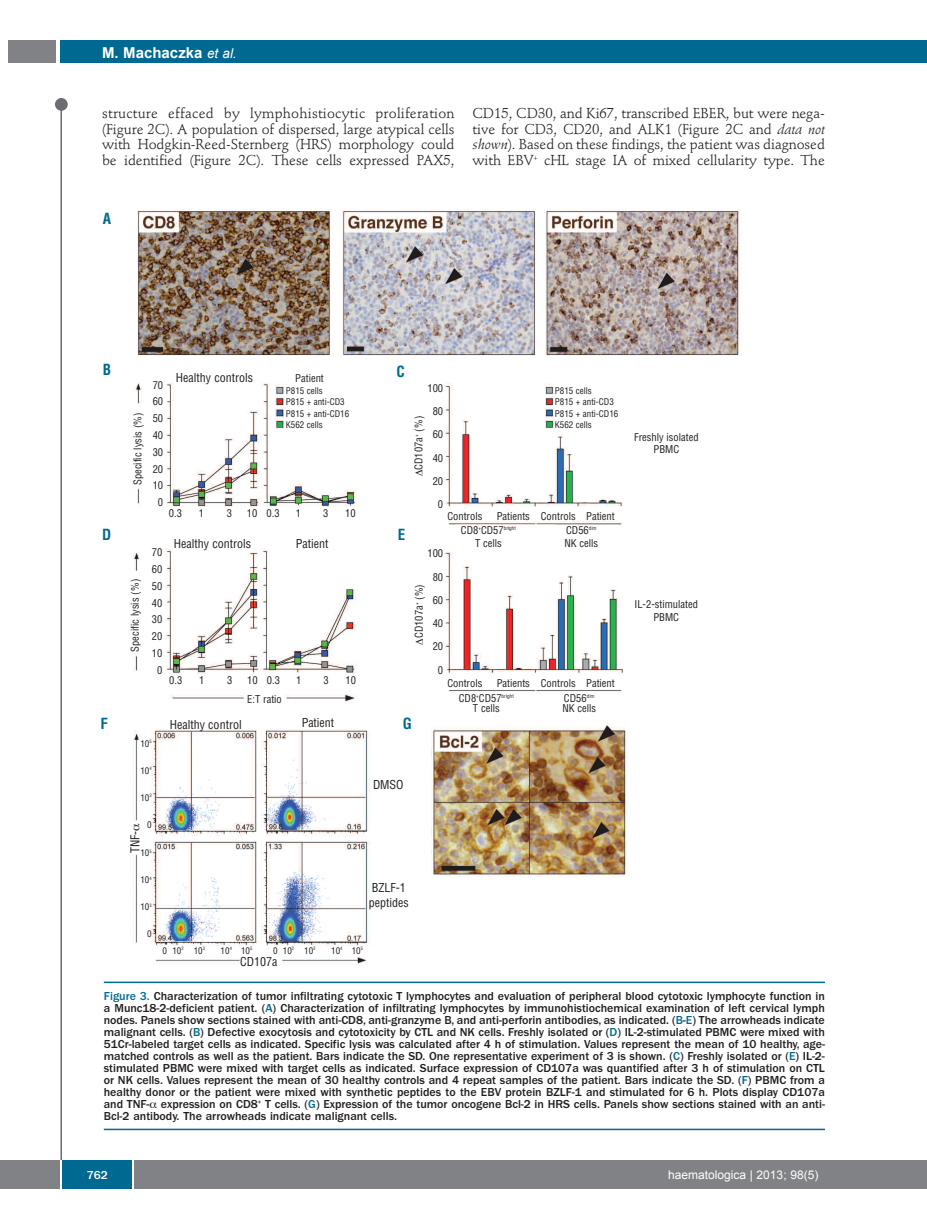
<style>
.page{position:relative;width:927px;height:1225px;background:#fff}
.page>*{position:absolute;margin:0;border:0;box-sizing:border-box;transform-origin:0 0}
.t1{font:700 15px "Arial";color:#fff}
.t2{font:700 condensed 15px "Helvetica";color:#006991}
.t3{font:14.25px/15.9px "Stempel Schneidler";letter-spacing:-.005em;color:#231f20;text-align:justify}
.t4{font:500 12px/12px "Franklin Gothic";color:#231f20;text-align:justify}
.t5{font:condensed 12px/14.4px "Helvetica";color:#231f20}
.t6{font:12px "Arial";color:#fff}
.t7{font:500 12px "Franklin Gothic";color:#fff}
.t8{font:condensed 10.5px/16.8px "Helvetica";color:#231f20;text-align:center}
.t9{font:condensed 9px/11.2px "Helvetica";color:#231f20}
.s1{font-weight:400;font-style:italic;font-size:13.5px}
.s2{font-style:italic}
.s3{color:#006991}
</style>
<div class="page">
<div style="left:911px;top:40px;width:16px;height:22px;background:#006991"></div>
<div style="left:910px;top:1160px;width:17px;height:28px;background:#808285"></div>
<div style="left:55px;top:98px;width:13px;height:13px;background:#6c6d70;border-radius:50%"></div>
<hr style="left:60px;top:101px;width:2px;height:1061px;background:#6c6d70">
<div style="left:60px;top:40px;width:852px;height:22px;background:#006991"></div>
<div style="left:9px;top:40px;width:47px;height:22px;background:#808285"></div>
<div style="left:0;top:1160px;width:911px;height:28px;background:#808285"></div>
<div style="left:62px;top:1160px;width:71px;height:28px;background:#006991"></div>
<hr style="left:60px;top:1160px;width:2px;height:28px;background:#fff">
<svg style="left:133px;top:1160px;width:1px;height:28px"></svg>
<img style="left:133px;top:210px;width:607px;height:754px">
<hr style="left:104px;top:981px;width:721px;height:2px;background:#006991">
<hr style="left:104px;top:1128px;width:721px;height:2px;background:#006991">
<svg style="left:415px;top:470px;width:7px;height:6px"></svg>
<svg style="left:416px;top:638px;width:7px;height:6px"></svg>
<svg style="left:134px;top:823px;width:6px;height:7px"></svg>
<p class="t1" style="left:102px;top:44px;width:136px">M. Machaczka <span class="s1">et al.</span></p>
<p class="t3" style="left:102px;top:106px;width:354px">structure effaced by lymphohistiocytic proliferation (Figure 2C). A population of dispersed, large atypical cells with Hodgkin-Reed-Sternberg (HRS) morphology could be identified (Figure 2C). These cells expressed PAX5,</p>
<p class="t3" style="left:472px;top:106px;width:354px">CD15, CD30, and Ki67, transcribed EBER, but were nega&shy;tive for CD3, CD20, and ALK1 (Figure 2C and <span class="s2">data not shown</span>). Based on these findings, the patient was diagnosed with EBV<sup>+</sup> cHL stage IA of mixed cellularity type. The</p>
<p class="t2" style="left:103px;top:210px;width:10px">A</p>
<p class="t2" style="left:103px;top:361px;width:10px">B</p>
<p class="t2" style="left:397px;top:363px;width:10px">C</p>
<p class="t5" style="left:176px;top:371px;width:79px">Healthy controls</p>
<p class="t8" style="left:295px;top:370px;width:30px">Patient</p>
<p class="t8" style="left:153px;top:376px;width:12px">70<br>60<br>50<br>40<br>30<br>20<br>10<br>0</p>
<p class="t8" style="left:427px;top:380px;width:17px">100</p>
<p class="t8" style="left:433px;top:403px;width:12px">80</p>
<p class="t8" style="left:433px;top:426px;width:12px">60</p>
<p class="t8" style="left:433px;top:449px;width:12px">40</p>
<p class="t8" style="left:433px;top:473px;width:12px">20</p>
<p class="t8" style="left:438px;top:496px;width:7px">0</p>
<p class="t9" style="left:286px;top:385px;width:65px">P815 cells<br>P815 + anti-CD3<br>P815 + anti-CD16<br>K562 cells</p>
<p class="t9" style="left:555px;top:385px;width:65px">P815 cells<br>P815 + anti-CD3<br>P815 + anti-CD16<br>K562 cells</p>
<p class="t8" style="left:129px;top:485px;width:74px;rotate:-90deg">Specific lysis (%)</p>
<p class="t8" style="left:410px;top:470px;width:55px;rotate:-90deg">CD107a<sup>+</sup> (%)</p>
<p class="t8" style="left:169px;top:505px;width:15px">0.3</p>
<p class="t8" style="left:199px;top:505px;width:7px">1</p>
<p class="t8" style="left:227px;top:505px;width:7px">3</p>
<p class="t8" style="left:247px;top:505px;width:34px">10 0.3</p>
<p class="t8" style="left:296px;top:505px;width:7px">1</p>
<p class="t8" style="left:323px;top:505px;width:7px">3</p>
<p class="t8" style="left:345px;top:505px;width:12px">10</p>
<p class="t8" style="left:447px;top:508px;width:36px">Controls</p>
<p class="t8" style="left:461px;top:509px;width:155px;line-height:14.5px;text-align:left;text-indent:36px">Patients Controls Patient<br>CD8<sup>+</sup>CD57<sup>bright</sup></p>
<p class="t8" style="left:566px;top:522px;width:32px">CD56<sup>dim</sup></p>
<p class="t2" style="left:102px;top:526px;width:11px">D</p>
<p class="t2" style="left:398px;top:526px;width:9px">E</p>
<p class="t8" style="left:475px;top:535px;width:28px">T cells</p>
<p class="t8" style="left:565px;top:535px;width:35px">NK cells</p>
<p class="t5" style="left:174px;top:537px;width:79px">Healthy controls</p>
<p class="t5" style="left:296px;top:537px;width:34px">Patient</p>
<p class="t8" style="left:152px;top:544px;width:12px">70<br>60<br>50<br>40<br>30<br>20<br>10<br>0</p>
<p class="t8" style="left:427px;top:545px;width:17px">100</p>
<p class="t8" style="left:433px;top:568px;width:12px">80</p>
<p class="t8" style="left:433px;top:592px;width:12px">60</p>
<p class="t8" style="left:433px;top:615px;width:12px">40</p>
<p class="t8" style="left:433px;top:638px;width:12px">20</p>
<p class="t8" style="left:438px;top:661px;width:7px">0</p>
<p class="t8" style="left:127px;top:651px;width:74px;rotate:-90deg">Specific lysis (%)</p>
<p class="t8" style="left:411px;top:638px;width:55px;rotate:-90deg">CD107a<sup>+</sup> (%)</p>
<p class="t8" style="left:169px;top:672px;width:15px">0.3</p>
<p class="t8" style="left:199px;top:672px;width:7px">1</p>
<p class="t8" style="left:227px;top:672px;width:7px">3</p>
<p class="t8" style="left:247px;top:672px;width:34px">10 0.3</p>
<p class="t8" style="left:296px;top:672px;width:7px">1</p>
<p class="t8" style="left:323px;top:672px;width:7px">3</p>
<p class="t8" style="left:346px;top:672px;width:12px">10</p>
<p class="t8" style="left:247px;top:691px;width:36px">E:T ratio</p>
<p class="t2" style="left:100px;top:714px;width:9px">F</p>
<p class="t2" style="left:403px;top:715px;width:11px">G</p>
<p class="t5" style="left:302px;top:716px;width:34px">Patient</p>
<p class="t5" style="left:170px;top:717px;width:74px">Healthy control</p>
<p class="t9" style="left:140px;top:738px;width:13px">10<sup>5</sup></p>
<p class="t9" style="left:140px;top:765px;width:13px">10<sup>4</sup></p>
<p class="t9" style="left:140px;top:792px;width:13px">10<sup>3</sup></p>
<p class="t9" style="left:147px;top:819px;width:6px">0</p>
<p class="t5" style="left:128px;top:853px;width:24px;rotate:-90deg">TNF-</p>
<p class="t9" style="left:140px;top:847px;width:13px">10<sup>5</sup></p>
<p class="t9" style="left:140px;top:874px;width:13px">10<sup>4</sup></p>
<p class="t9" style="left:140px;top:901px;width:13px">10<sup>3</sup></p>
<p class="t9" style="left:147px;top:928px;width:6px">0</p>
<p class="t5" style="left:373px;top:777px;width:32px">DMSO</p>
<p class="t5" style="left:369px;top:881px;width:41px">BZLF-1 peptides</p>
<p class="t9" style="left:163px;top:945px;width:44px">0 10<sup>2</sup> 10<sup>3</sup></p>
<p class="t9" style="left:221px;top:945px;width:33px">10<sup>4</sup> 10<sup>5</sup></p>
<p class="t9" style="left:273px;top:945px;width:44px">0 10<sup>2</sup> 10<sup>3</sup></p>
<p class="t9" style="left:331px;top:945px;width:33px">10<sup>4</sup> 10<sup>5</sup></p>
<p class="t5" style="left:240px;top:954px;width:39px">CD107a</p>
<p class="t8" style="left:447px;top:675px;width:36px">Controls</p>
<p class="t8" style="left:497px;top:675px;width:120px">Patients Controls Patient</p>
<p class="t8" style="left:459px;top:690px;width:57px">CD8<sup>+</sup>CD57<sup>bright</sup></p>
<p class="t8" style="left:564px;top:690px;width:32px">CD56<sup>dim</sup></p>
<p class="t8" style="left:473px;top:700px;width:28px">T cells</p>
<p class="t8" style="left:562px;top:700px;width:35px">NK cells</p>
<p class="t8" style="left:634px;top:431px;width:66px;line-height:12.6px">Freshly isolated<br>PBMC</p>
<p class="t8" style="left:634px;top:598px;width:65px;line-height:12.6px">IL-2-stimulated<br>PBMC</p>
<p class="t4" style="left:104px;top:991px;width:723px"><span class="s3">Figure 3.</span> Characterization of tumor infiltrating cytotoxic T lymphocytes and evaluation of peripheral blood cytotoxic lymphocyte function in a Munc18-2-deficient patient. (<span class="s3">A</span>) Characterization of infiltrating lymphocytes by immunohistiochemical examination of left cervical lymph nodes. Panels show sections stained with anti-CD8, anti-granzyme B, and anti-perforin antibodies, as indicated. (<span class="s3">B</span>-<span class="s3">E</span>) The arrowheads indicate malignant cells. (<span class="s3">B</span>) Defective exocytosis and cytotoxicity by CTL and NK cells. Freshly isolated or (<span class="s3">D</span>) IL-2-stimulated PBMC were mixed with 51Cr-labeled target cells as indicated. Specific lysis was calculated after 4 h of stimulation. Values represent the mean of 10 healthy, age&shy;matched controls as well as the patient. Bars indicate the SD. One representative experiment of 3 is shown. (<span class="s3">C</span>) Freshly isolated or (<span class="s3">E</span>) IL-2- stimulated PBMC were mixed with target cells as indicated. Surface expression of CD107a was quantified after 3 h of stimulation on CTL or NK cells. Values represent the mean of 30 healthy controls and 4 repeat samples of the patient. Bars indicate the SD. (<span class="s3">F</span>) PBMC from a healthy donor or the patient were mixed with synthetic peptides to the EBV protein BZLF-1 and stimulated for 6 h. Plots display CD107a and TNF- expression on CD8<sup>+</sup> T cells. (<span class="s3">G</span>) Expression of the tumor oncogene Bcl-2 in HRS cells. Panels show sections stained with an anti-Bcl-2 antibody. The arrowheads indicate malignant cells.</p>
<p class="t7" style="left:87px;top:1171px;width:23px">762</p>
<p class="t6" style="left:668px;top:1168px;width:152px">haematologica | 2013; 98(5)</p>
</div>
